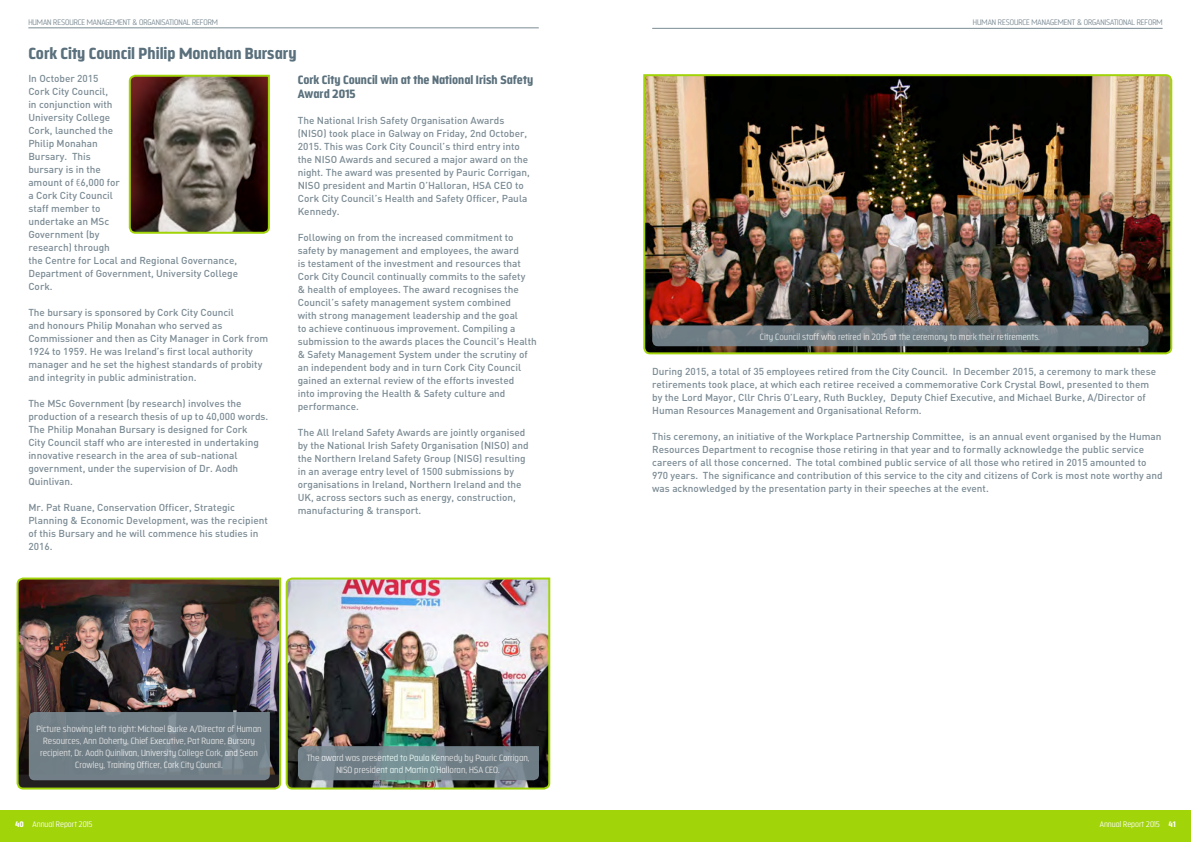
<style>
.page{position:relative;width:1191px;height:842px;background:#fff}
.page>*{position:absolute;margin:0;border:0;box-sizing:border-box;transform-origin:0 0}
.t1{font:900 16px "Nordikka";color:#5a707c}
.t2{font:900 12px/14px "Nordikka";color:#5a707c}
.t3{font:500 10px/13px "FFDIN";color:#7b8b94}
.t4{font:300 9px/12px "Nordikka";color:#fff;text-align:center}
.t5{font:300 8px "Nordikka";color:#7b8b94}
.t6{font:300 8px "Nordikka";color:#fff}
.s1{font-family:"Nordikka";font-weight:300}
.s2{font-weight:900}
</style>
<div class="page">
<div style="left:595px;top:810px;width:596px;height:32px;background:#a2d40a"></div>
<div style="left:0;top:810px;width:595px;height:32px;background:#a2d40a"></div>
<hr style="left:28px;top:27px;width:511px;height:1px;background:#7b8b94">
<hr style="left:652px;top:28px;width:510px;height:1px;background:#7b8b94">
<svg style="left:128px;top:74px;width:142px;height:160px;background:#716353"></svg>
<img style="left:16px;top:577px;width:266px;height:213px">
<img style="left:285px;top:577px;width:266px;height:213px">
<svg style="left:29px;top:712px;width:241px;height:68px;background:#717f87"></svg>
<svg style="left:298px;top:746px;width:241px;height:34px;background:#73848c"></svg>
<img style="left:643px;top:74px;width:530px;height:281px">
<svg style="left:652px;top:325px;width:496px;height:21px;background:#727f86"></svg>
<p class="t5" style="left:28px;top:17px;width:191px">HUMAN RESOURCE MANAGEMENT &amp; ORGANISATIONAL REFORM</p>
<p class="t5" style="left:973px;top:17px;width:191px">HUMAN RESOURCE MANAGEMENT &amp; ORGANISATIONAL REFORM</p>
<p class="t1" style="left:28px;top:44px;width:270px">Cork City Council Philip Monahan Bursary</p>
<p class="t3" style="left:28px;top:72px;width:211px">In October 2015<br>Cork City Council,<br>in conjunction with<br>University College<br>Cork, launched the<br>Philip Monahan<br>Bursary. This<br>bursary is in the<br>amount of <span class="s1">€</span>6,000 for<br>a Cork City Council<br>staff member to<br>undertake an MSc<br>Government (by<br>research) through<br>the Centre for Local and Regional Governance,<br>Department of Government, University College<br>Cork.</p>
<p class="t3" style="left:28px;top:306px;width:241px">The bursary is sponsored by Cork City Council<br>and honours Philip Monahan who served as Commissioner and then as City Manager in Cork from 1924 to 1959. He was Ireland’s first local authority manager and he set the highest standards of probity and integrity in public administration.</p>
<p class="t3" style="left:28px;top:397px;width:241px">The MSc Government (by research) involves the production of a research thesis of up to 40,000 words.</p>
<p class="t3" style="left:28px;top:423px;width:232px">The Philip Monahan Bursary is designed for Cork City Council staff who are interested in undertaking innovative research in the area of sub-national government, under the supervision of Dr. Aodh Quinlivan.</p>
<p class="t3" style="left:28px;top:501px;width:241px">Mr. Pat Ruane, Conservation Officer, Strategic Planning &amp; Economic Development, was the recipient of this Bursary and he will commence his studies in 2016.</p>
<p class="t2" style="left:298px;top:73px;width:237px">Cork City Council win at the National Irish Safety<br>Award 2015</p>
<p class="t3" style="left:298px;top:114px;width:234px">The National Irish Safety Organisation Awards (NISO) took place in Galway on Friday, 2nd October, 2015. This was Cork City Council’s third entry into the NISO Awards and secured a major award on the night. The award was presented by Pauric Corrigan, NISO president and Martin O’Halloran, HSA CEO to Cork City Council’s Health and Safety Officer, Paula Kennedy.</p>
<p class="t3" style="left:298px;top:231px;width:240px">Following on from the increased commitment to safety by management and employees, the award<br>is testament of the investment and resources that Cork City Council continually commits to the safety<br>&amp; health of employees. The award recognises the Council’s safety management system combined<br>with strong management leadership and the goal<br>to achieve continuous improvement. Compiling a submission to the awards places the Council’s Health &amp; Safety Management System under the scrutiny of an independent body and in turn Cork City Council gained an external review of the efforts invested<br>into improving the Health &amp; Safety culture and performance.</p>
<p class="t3" style="left:298px;top:426px;width:232px">The All Ireland Safety Awards are jointly organised by the National Irish Safety Organisation (NISO) and the Northern Ireland Safety Group (NISG) resulting in an average entry level of 1500 submissions by organisations in Ireland, Northern Ireland and the UK, across sectors such as energy, construction, manufacturing &amp; transport.</p>
<p class="t4" style="left:36px;top:723px;width:227px">Picture showing left to right: Michael Burke A/Director of Human Resources, Ann Doherty, Chief Executive, Pat Ruane, Bursary recipient, Dr. Aodh Quinlivan, University College Cork, and Sean Crowley, Training Officer, Cork City Council.</p>
<p class="t4" style="left:307px;top:752px;width:224px">The award was presented to Paula Kennedy by Pauric Corrigan,<br>NISO president and Martin O’Halloran, HSA CEO.</p>
<p class="t4" style="left:760px;top:330px;width:281px">City Council staff who retired in 2015 at the ceremony to mark their retirements.</p>
<p class="t3" style="left:652px;top:365px;width:505px">During 2015, a total of 35 employees retired from the City Council. In December 2015, a ceremony to mark these retirements took place, at which each retiree received a commemorative Cork Crystal Bowl, presented to them by the Lord Mayor, Cllr Chris O’Leary, Ruth Buckley, Deputy Chief Executive, and Michael Burke, A/Director of Human Resources Management and Organisational Reform.</p>
<p class="t3" style="left:652px;top:430px;width:512px">This ceremony, an initiative of the Workplace Partnership Committee, is an annual event organised by the Human Resources Department to recognise those retiring in that year and to formally acknowledge the public service careers of all those concerned. The total combined public service of all those who retired in 2015 amounted to 970 years. The significance and contribution of this service to the city and citizens of Cork is most note worthy and was acknowledged by the presentation party in their speeches at the event.</p>
<p class="t6" style="left:15px;top:820px;width:79px"><span class="s2">40</span> Annual Report 2015</p>
<p class="t6" style="left:1099px;top:820px;width:77px">Annual Report 2015 <span class="s2">41</span></p>
</div>
